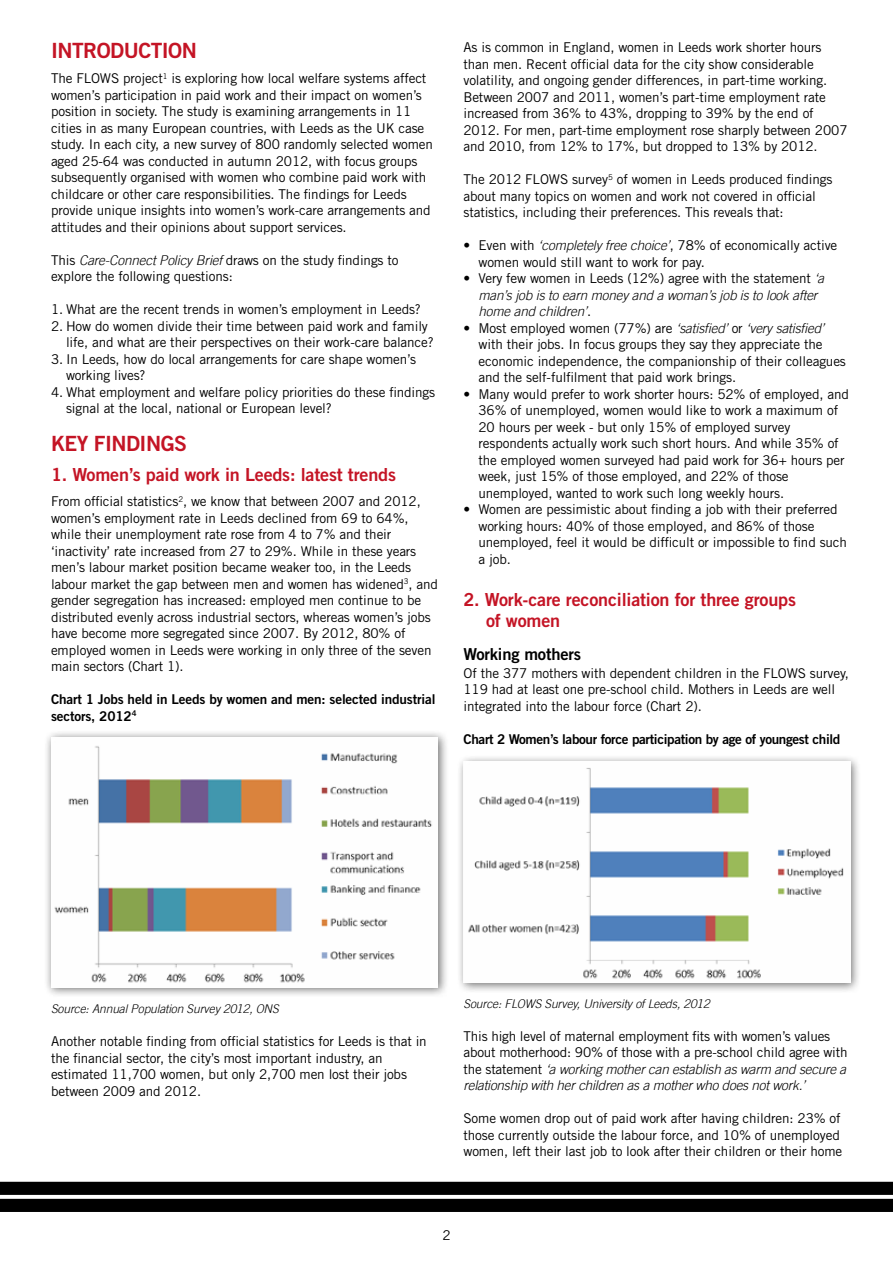
<style>
.page{position:relative;width:893px;height:1263px;background:#fff}
.page>*{position:absolute;margin:0;border:0;box-sizing:border-box;transform-origin:0 0}
.t1{font:21px "Trade Gothic LT Std Bd 2";letter-spacing:-.025em;color:#c41425}
.t2{font:18px/21px "Trade Gothic LT Std Bd 2";letter-spacing:-.01em;color:#c41425}
.t3{font:16.5px "Trade Gothic LT Std Bd 2";letter-spacing:-.01em;color:#000}
.t4{font:13.5px/16.5px "Trade Gothic LT Std";letter-spacing:-.01em;color:#000}
.t5{font:italic 300 13.5px/16.5px "Trade Gothic LT";letter-spacing:-.015em;color:#000}
.t6{font:13.5px/16.5px "Trade Gothic LT Std Bd 2";letter-spacing:-.01em;color:#000}
.t7{font:italic 300 12px "Trade Gothic LT";letter-spacing:-.01em;color:#000}
.s1{font-family:"Trade Gothic LT";font-weight:300;font-style:italic}
.s2{font-family:"Trade Gothic LT Std";font-weight:400;font-style:normal}
</style>
<div class="page">
<div style="left:456px;top:754px;width:405px;height:240px;background:#000;opacity:.55"></div>
<img style="left:463px;top:761px;width:387px;height:222px">
<div style="left:44px;top:730px;width:405px;height:268px;background:#000;opacity:.55"></div>
<img style="left:51px;top:737px;width:387px;height:250px">
<svg style="left:0;top:1182px;width:893px;height:30px;background:#212121"></svg>
<h1 class="t1" style="left:51px;top:37px;width:147px">INTRODUCTION</h1>
<p class="t4" style="left:51px;top:70px;width:384px">The FLOWS project<sup>1</sup> is exploring how local welfare systems affect women’s participation in paid work and their impact on women’s position in society. The study is examining arrangements in 11 cities in as many European countries, with Leeds as the UK case study. In each city, a new survey of 800 randomly selected women aged 25-64 was conducted in autumn 2012, with focus groups subsequently organised with women who combine paid work with childcare or other care responsibilities. The findings for Leeds provide unique insights into women’s work-care arrangements and attitudes and their opinions about support services.</p>
<p class="t4" style="left:51px;top:251px;width:349px">This <span class="s1">Care-Connect Policy Brief</span> draws on the study findings to explore the following questions:</p>
<p class="t4" style="left:51px;top:301px;width:371px">1. What are the recent trends in women’s employment in Leeds?</p>
<p class="t4" style="left:66px;top:317px;width:369px;text-indent:-15px">2. How do women divide their time between paid work and family life, and what are their perspectives on their work-care balance?</p>
<p class="t4" style="left:66px;top:350px;width:352px;text-indent:-15px">3. In Leeds, how do local arrangements for care shape women’s working lives?</p>
<p class="t4" style="left:66px;top:383px;width:370px;text-indent:-15px">4. What employment and welfare policy priorities do these findings signal at the local, national or European level?</p>
<h1 class="t1" style="left:51px;top:430px;width:137px">KEY FINDINGS</h1>
<h2 class="t2" style="left:51px;top:463px;width:347px">1. Women’s paid work in Leeds: latest trends</h2>
<p class="t4" style="left:51px;top:493px;width:388px">From official statistics<sup>2</sup>, we know that between 2007 and 2012, women’s employment rate in Leeds declined from 69 to 64%, while their unemployment rate rose from 4 to 7% and their ‘inactivity’ rate increased from 27 to 29%. While in these years men’s labour market position became weaker too, in the Leeds labour market the gap between men and women has widened<sup>3</sup>, and gender segregation has increased: employed men continue to be distributed evenly across industrial sectors, whereas women’s jobs have become more segregated since 2007. By 2012, 80% of employed women in Leeds were working in only three of the seven main sectors (Chart 1).</p>
<p class="t6" style="left:51px;top:691px;width:386px">Chart 1 Jobs held in Leeds by women and men: selected industrial sectors, 2012<sup>4</sup></p>
<p class="t4" style="left:463px;top:39px;width:386px">As is common in England, women in Leeds work shorter hours than men. Recent official data for the city show considerable volatility, and ongoing gender differences, in part-time working.<br>Between 2007 and 2011, women’s part-time employment rate increased from 36% to 43%, dropping to 39% by the end of 2012. For men, part-time employment rose sharply between 2007 and 2010, from 12% to 17%, but dropped to 13% by 2012.</p>
<p class="t4" style="left:463px;top:171px;width:370px">The 2012 FLOWS survey<sup>5</sup> of women in Leeds produced findings about many topics on women and work not covered in official statistics, including their preferences. This reveals that:</p>
<p class="t4" style="left:478px;top:237px;width:360px;text-indent:-15px">• Even with <span class="s1">‘completely free choice’</span>, 78% of economically active women would still want to work for pay.</p>
<p class="t4" style="left:463px;top:270px;width:362px">• Very few women in Leeds (12%) agree with the statement <span class="s1">‘a</span></p>
<p class="t5" style="left:478px;top:287px;width:340px">man’s job is to earn money and a woman’s job is to look after home and children’<span class="s2">.</span></p>
<p class="t4" style="left:478px;top:320px;width:369px;text-indent:-15px">• Most employed women (77%) are <span class="s1">‘satisfied’</span> or <span class="s1">‘very satisfied’ </span>with their jobs. In focus groups they say they appreciate the economic independence, the companionship of their colleagues and the self-fulfilment that paid work brings.</p>
<p class="t4" style="left:478px;top:386px;width:372px;text-indent:-15px">• Many would prefer to work shorter hours: 52% of employed, and 36% of unemployed, women would like to work a maximum of 20 hours per week - but only 15% of employed survey respondents actually work such short hours. And while 35% of the employed women surveyed had paid work for 36+ hours per week, just 15% of those employed, and 22% of those unemployed, wanted to work such long weekly hours.</p>
<p class="t4" style="left:478px;top:501px;width:370px;text-indent:-15px">• Women are pessimistic about finding a job with their preferred working hours: 40% of those employed, and 86% of those unemployed, feel it would be difficult or impossible to find such a job.</p>
<h2 class="t2" style="left:486px;top:589px;width:312px;text-indent:-22px">2. Work-care reconciliation for three groups of women</h2>
<p class="t3" style="left:463px;top:644px;width:119px">Working mothers</p>
<p class="t4" style="left:463px;top:665px;width:387px">Of the 377 mothers with dependent children in the FLOWS survey,<br>119 had at least one pre-school child. Mothers in Leeds are well integrated into the labour force (Chart 2).</p>
<p class="t6" style="left:463px;top:730px;width:378px">Chart 2 Women’s labour force participation by age of youngest child</p>
<p class="t7" style="left:51px;top:1002px;width:229px">Source: Annual Population Survey 2012, ONS</p>
<p class="t4" style="left:51px;top:1033px;width:377px">Another notable finding from official statistics for Leeds is that in the financial sector, the city’s most important industry, an estimated 11,700 women, but only 2,700 men lost their jobs between 2009 and 2012.</p>
<p class="t7" style="left:463px;top:996px;width:248px">Source: FLOWS Survey, University of Leeds, 2012</p>
<p class="t4" style="left:463px;top:1028px;width:386px">This high level of maternal employment fits with women’s values about motherhood: 90% of those with a pre-school child agree with</p>
<p class="t5" style="left:463px;top:1061px;width:384px"><span class="s2">the statement</span> ‘a working mother can establish as warm and secure a relationship with her children as a mother who does not work.’</p>
<p class="t4" style="left:463px;top:1110px;width:380px">Some women drop out of paid work after having children: 23% of those currently outside the labour force, and 10% of unemployed women, left their last job to look after their children or their home</p>
<p class="t4" style="left:442px;top:1227px;width:10px">2</p>
</div>
